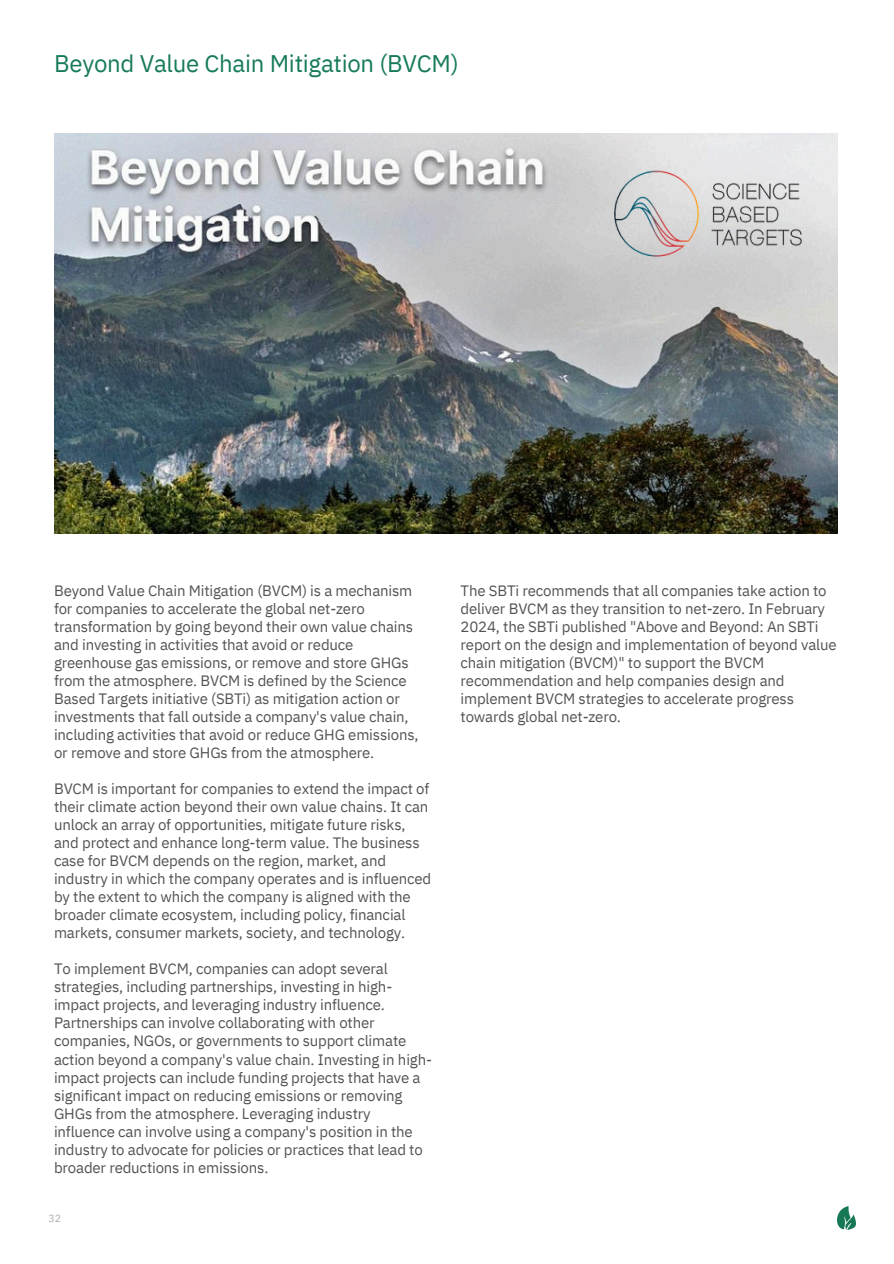
<style>
.page{position:relative;width:894px;height:1264px;background:#fff}
.page>*{position:absolute;margin:0;border:0;box-sizing:border-box;transform-origin:0 0}
.t1{font:24px "IBM Plex Sans";letter-spacing:-.01em;color:#177b57}
.t2{font:15px/18px "IBM Plex Sans";letter-spacing:-.01em;color:#535353}
.t3{font:10.5px "IBM Plex Sans";color:#b1b1b1}
</style>
<div class="page">
<img style="left:54px;top:134px;width:783px;height:399px">
<img style="left:837px;top:1206px;width:18px;height:23px">
<img style="left:610px;top:170px;width:194px;height:94px">
<p class="t1" style="left:54px;top:47px;width:406px">Beyond Value Chain Mitigation (BVCM)</p>
<p class="t2" style="left:54px;top:581px;width:366px">Beyond Value Chain Mitigation (BVCM) is a mechanism for companies to accelerate the global net-zero transformation by going beyond their own value chains and investing in activities that avoid or reduce greenhouse gas emissions, or remove and store GHGs from the atmosphere. BVCM is defined by the Science Based Targets initiative (SBTi) as mitigation action or investments that fall outside a company's value chain, including activities that avoid or reduce GHG emissions, or remove and store GHGs from the atmosphere.</p>
<p class="t2" style="left:54px;top:779px;width:378px">BVCM is important for companies to extend the impact of their climate action beyond their own value chains. It can unlock an array of opportunities, mitigate future risks, and protect and enhance long-term value. The business case for BVCM depends on the region, market, and industry in which the company operates and is influenced by the extent to which the company is aligned with the broader climate ecosystem, including policy, financial markets, consumer markets, society, and technology.</p>
<p class="t2" style="left:54px;top:959px;width:379px">To implement BVCM, companies can adopt several strategies, including partnerships, investing in high&shy;impact projects, and leveraging industry influence.<br>Partnerships can involve collaborating with other companies, NGOs, or governments to support climate action beyond a company's value chain. Investing in high&shy;impact projects can include funding projects that have a significant impact on reducing emissions or removing GHGs from the atmosphere. Leveraging industry influence can involve using a company's position in the industry to advocate for policies or practices that lead to broader reductions in emissions.</p>
<p class="t3" style="left:49px;top:1210px;width:14px">32</p>
<p class="t2" style="left:460px;top:581px;width:377px">The SBTi recommends that all companies take action to deliver BVCM as they transition to net-zero. In February 2024, the SBTi published "Above and Beyond: An SBTi report on the design and implementation of beyond value chain mitigation (BVCM)" to support the BVCM recommendation and help companies design and implement BVCM strategies to accelerate progress towards global net-zero.</p>
</div>
